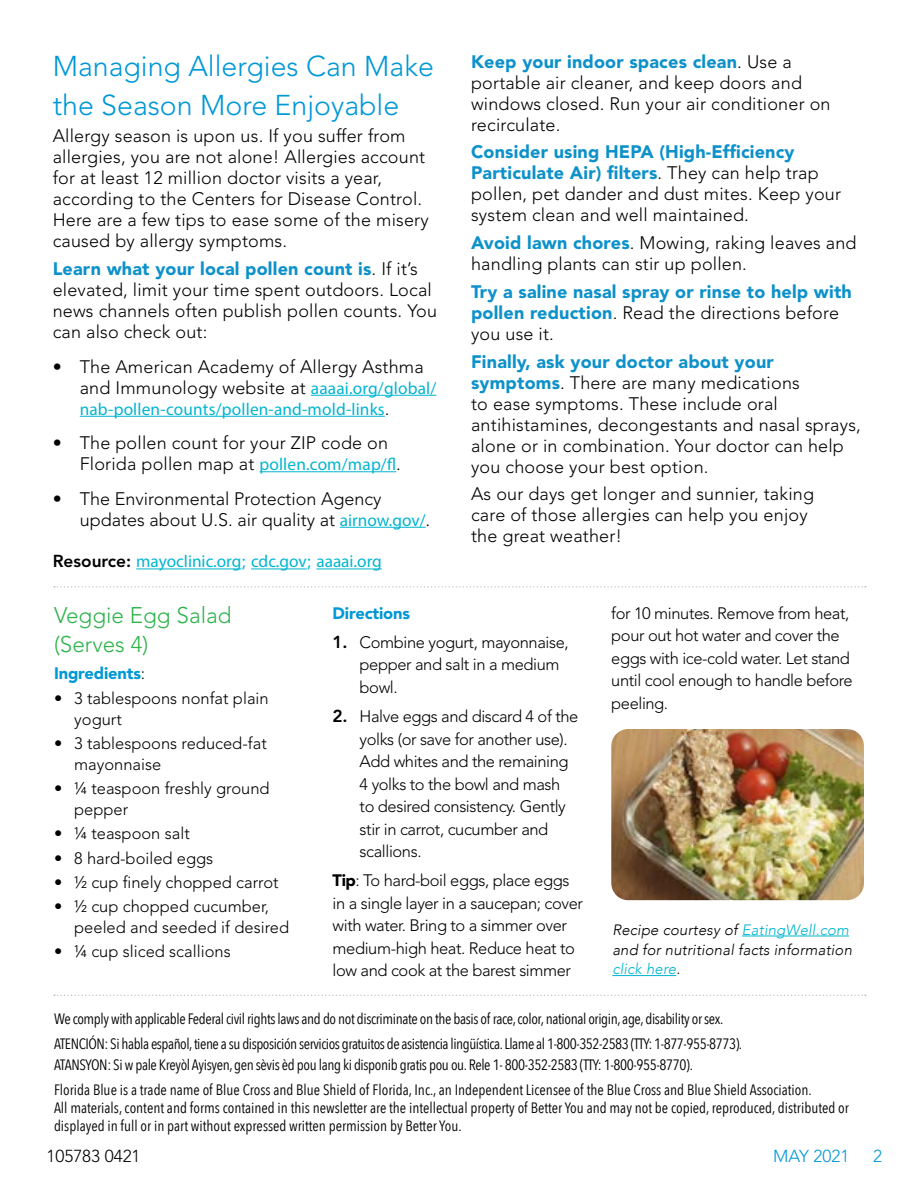
<style>
.page{position:relative;width:918px;height:1188px;background:#fff}
.page>*{position:absolute;margin:0;border:0;box-sizing:border-box;transform-origin:0 0}
.t1{font:300 28.5px/39px "Avenir LT Std";color:#0098d6}
.t2{font:300 22.5px/28.5px "Avenir LT Std";color:#2cb34a}
.t3{font:300 18px/21px "Avenir LT Std";letter-spacing:.01em;color:#000}
.t4{font:900 18px/21px "Avenir LT Std";letter-spacing:.01em;color:#0d91ca}
.t5{font:17.25px "Myriad Pro";letter-spacing:.01em;color:#00b5d1}
.t6{font:300 17.25px "Avenir LT Std";color:#000}
.t7{font:300 17.25px "Avenir LT Std";color:#0098d6}
.t8{font:300 16.5px/22.5px "Avenir LT Std";letter-spacing:-.025em;color:#000}
.t9{font:300 16.5px/21px "Avenir LT Std";color:#000}
.t10{font:900 16.5px "Avenir LT Std";letter-spacing:-.01em;color:#0098d6}
.t11{font:15px/24.8px "Avenir Next Condensed";color:#000}
.t12{font:15px/24.8px "Avenir Next Condensed";letter-spacing:-.025em;color:#000}
.t13{font:italic 300 15px/19.8px "Avenir";letter-spacing:.01em;color:#000}
.s1{font-weight:900;color:#0d91ca}
.s2{font-family:"Myriad Pro";font-weight:400;font-size:17.25px;color:#00b5d1}
.s3{font-family:"Avenir LT Std";font-weight:300;font-size:18px;color:#000}
.s4{font-family:"Avenir LT Std";font-weight:800;color:#000}
.s5{font-family:"Avenir"}
.s6{font-weight:300;color:#000}
.s7{font-weight:800;font-size:17.25px}
.s8{font-weight:900}
.s9{color:#00b5d1}
</style>
<div class="page">
<svg style="left:54px;top:586px;width:812px;height:1px"></svg>
<svg style="left:54px;top:995px;width:812px;height:1px"></svg>
<hr style="left:311px;top:395px;width:125px;height:1px;background:#00b5d1">
<hr style="left:80px;top:416px;width:305px;height:1px;background:#00b5d1">
<hr style="left:259px;top:471px;width:137px;height:1px;background:#00b5d1">
<hr style="left:340px;top:527px;width:86px;height:1px;background:#00b5d1">
<hr style="left:136px;top:569px;width:105px;height:1px;background:#00b5d1">
<hr style="left:251px;top:569px;width:56px;height:1px;background:#00b5d1">
<hr style="left:316px;top:569px;width:66px;height:1px;background:#00b5d1">
<hr style="left:742px;top:936px;width:107px;height:1px;background:#00b5d1">
<hr style="left:612px;top:975px;width:64px;height:1px;background:#00b5d1">
<img style="left:611px;top:729px;width:253px;height:171px">
<h1 class="t1" style="left:53px;top:46px;width:383px">Managing Allergies Can Make the Season More Enjoyable</h1>
<p class="t3" style="left:53px;top:126px;width:378px">Allergy season is upon us. If you suffer from allergies, you are not alone! Allergies account for at least 12 million doctor visits a year, according to the Centers for Disease Control.<br>Here are a few tips to ease some of the misery caused by allergy symptoms.</p>
<p class="t3" style="left:53px;top:258px;width:386px"><span class="s1">Learn what your local pollen count is</span>. If it’s elevated, limit your time spent outdoors. Local news channels often publish pollen counts. You can also check out:</p>
<p class="t3" style="left:80px;top:356px;width:358px;text-indent:-27px">• The American Academy of Allergy Asthma and Immunology website at <span class="s2">aaaai.org/global/</span></p>
<p class="t5" style="left:80px;top:398px;width:311px">nab-pollen-counts/pollen-and-mold-links<span class="s3">.</span></p>
<p class="t3" style="left:80px;top:432px;width:323px;text-indent:-27px">• The pollen count for your ZIP code on<br>Florida pollen map at <span class="s2">pollen.com/map/f</span>.</p>
<p class="t3" style="left:80px;top:488px;width:352px;text-indent:-27px">• The Environmental Protection Agency updates about U.S. air quality at <span class="s2">airnow.gov/</span>.</p>
<p class="t5" style="left:53px;top:551px;width:331px"><span class="s4">Resource:</span> mayoclinic.org<span class="s5">;</span> cdc.gov<span class="s5">;</span> aaaai.org</p>
<p class="t3" style="left:471px;top:51px;width:361px"><span class="s1">Keep your indoor spaces clean</span>. Use a portable air cleaner, and keep doors and windows closed. Run your air conditioner on recirculate.</p>
<p class="t3" style="left:471px;top:142px;width:371px"><span class="s1">Consider using HEPA (High-Effciency Particulate Air) flters</span>. They can help trap pollen, pet dander and dust mites. Keep your system clean and well maintained.</p>
<p class="t3" style="left:471px;top:233px;width:387px"><span class="s1">Avoid lawn chores</span>. Mowing, raking leaves and handling plants can stir up pollen.</p>
<p class="t4" style="left:471px;top:281px;width:382px">Try a saline nasal spray or rinse to help with pollen reduction<span class="s6">. Read the directions before you use it.</span></p>
<p class="t3" style="left:471px;top:351px;width:391px"><span class="s1">Finally, ask your doctor about your symptoms</span>. There are many medications<br>to ease symptoms. These include oral antihistamines, decongestants and nasal sprays, alone or in combination. Your doctor can help you choose your best option.</p>
<p class="t3" style="left:471px;top:484px;width:344px">As our days get longer and sunnier, taking care of those allergies can help you enjoy the great weather!</p>
<p class="t2" style="left:54px;top:601px;width:179px">Veggie Egg Salad (Serves 4)</p>
<p class="t10" style="left:54px;top:664px;width:93px">Ingredients<span class="s6">:</span></p>
<p class="t9" style="left:74px;top:687px;width:196px;text-indent:-20px">• 3 tablespoons nonfat plain yogurt</p>
<p class="t9" style="left:74px;top:733px;width:194px;text-indent:-20px">• 3 tablespoons reduced-fat mayonnaise</p>
<p class="t9" style="left:74px;top:778px;width:197px;text-indent:-20px">• ¼ teaspoon freshly ground pepper</p>
<p class="t9" style="left:54px;top:823px;width:137px">• ¼ teaspoon salt</p>
<p class="t9" style="left:54px;top:847px;width:161px">• 8 hard-boiled eggs</p>
<p class="t9" style="left:54px;top:872px;width:226px">• ½ cup fnely chopped carrot</p>
<p class="t9" style="left:74px;top:896px;width:216px;text-indent:-20px">• ½ cup chopped cucumber, peeled and seeded if desired</p>
<p class="t9" style="left:54px;top:941px;width:178px">• ¼ cup sliced scallions</p>
<p class="t10" style="left:333px;top:603px;width:79px">Directions</p>
<p class="t8" style="left:360px;top:631px;width:211px;text-indent:-27px"><span class="s7">1.</span> Combine yogurt, mayonnaise, pepper and salt in a medium bowl.</p>
<p class="t8" style="left:360px;top:705px;width:220px;text-indent:-27px"><span class="s7">2.</span> Halve eggs and discard 4 of the yolks (or save for another use).<br>Add whites and the remaining<br>4 yolks to the bowl and mash to desired consistency. Gently stir in carrot, cucumber and scallions.</p>
<p class="t8" style="left:333px;top:869px;width:252px"><span class="s8">Tip</span>: To hard-boil eggs, place eggs in a single layer in a saucepan; cover with water. Bring to a simmer over medium-high heat. Reduce heat to low and cook at the barest simmer</p>
<p class="t8" style="left:611px;top:602px;width:243px">for 10 minutes. Remove from heat, pour out hot water and cover the eggs with ice-cold water. Let stand until cool enough to handle before peeling.</p>
<p class="t13" style="left:612px;top:920px;width:241px">Recipe courtesy of <span class="s9">EatingWell.com </span>and for nutritional facts information <span class="s9">click here</span>.</p>
<p class="t12" style="left:54px;top:1006px;width:690px">We comply with applicable Federal civil rights laws and do not discriminate on the basis of race, color, national origin, age, disability or sex.<br>ATENCIÓN: Si habla español, tiene a su disposición servicios gratuitos de asistencia lingüística. Llame al 1-800-352-2583 (TTY: 1-877-955-8773).</p>
<p class="t11" style="left:54px;top:1052px;width:759px">ATANSYON: Si w pale Kreyòl Ayisyen, gen sèvis èd pou lang ki disponib gratis pou ou. Rele 1- 800-352-2583 (TTY: 1-800-955-8770).<br>Florida Blue is a trade name of Blue Cross and Blue Shield of Florida, Inc., an Independent Licensee of the Blue Cross and Blue Shield Association.</p>
<p class="t11" style="left:54px;top:1098px;width:797px;line-height:18px">All materials, content and forms contained in this newsletter are the intellectual property of Better You and may not be copied, reproduced, distributed or displayed in full or in part without expressed written permission by Better You.</p>
<p class="t6" style="left:46px;top:1146px;width:96px">105783 0421</p>
<p class="t7" style="left:773px;top:1146px;width:78px">MAY 2021</p>
<p class="t7" style="left:873px;top:1146px;width:10px">2</p>
</div>
